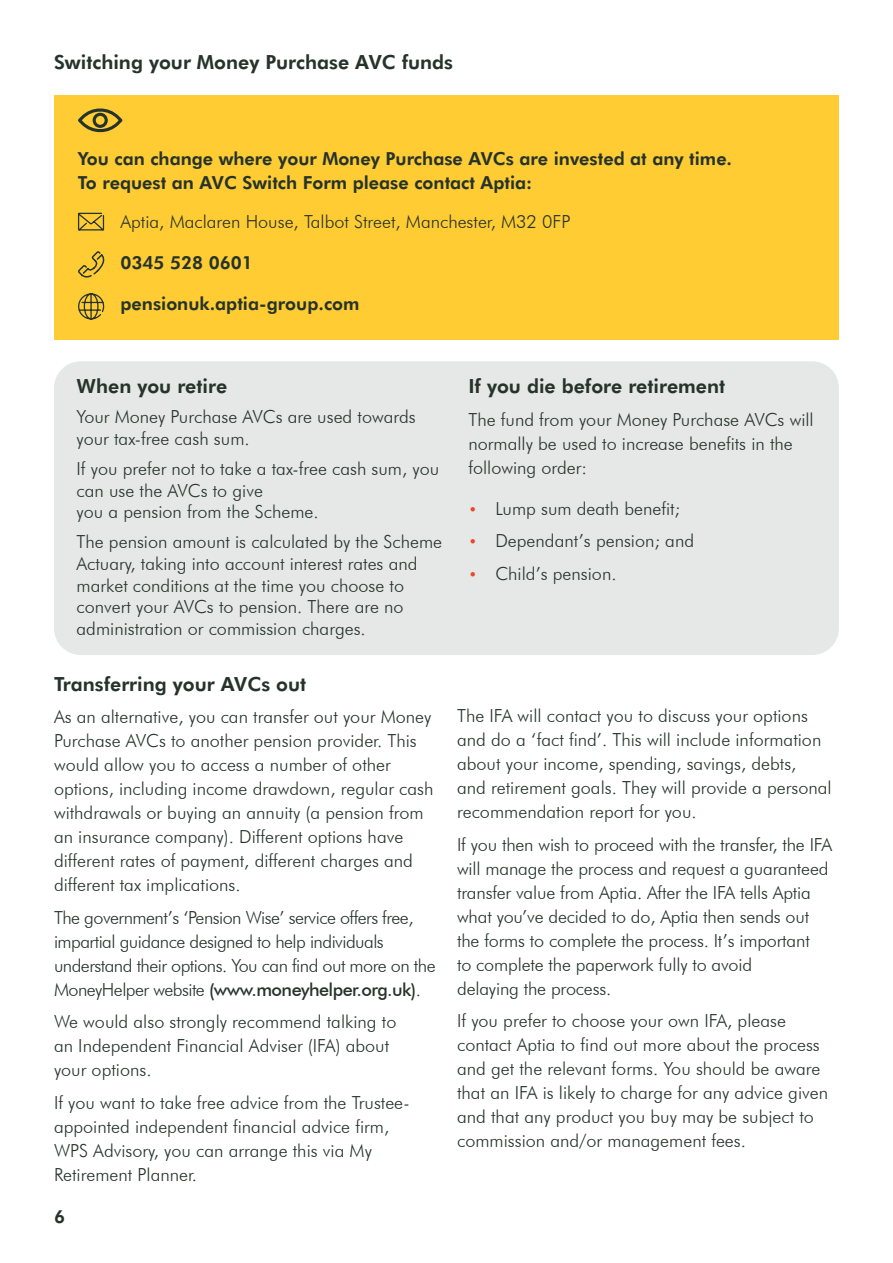
<style>
.page{position:relative;width:893px;height:1263px;background:#fff}
.page>*{position:absolute;margin:0;border:0;box-sizing:border-box;transform-origin:0 0}
.t1{font:800 19.5px "Futura BT";color:#26332c}
.t2{font:300 18px/24px "Futura BT";color:#26332c}
.t3{font:300 18px/24px "Futura BT";letter-spacing:-.03em;color:#26332c}
.t4{font:800 18px/24px "Futura BT";color:#26332c}
.s1{font-weight:500}
.s2{font-size:15px;color:#e84926}
</style>
<div class="page">
<div style="left:54px;top:361px;width:785px;height:294px;background:#e6e7e7;border-radius:27px"></div>
<div style="left:54px;top:96px;width:785px;height:244px;background:#fc3"></div>
<svg style="left:78px;top:108px;width:45px;height:25px"></svg>
<svg style="left:78px;top:293px;width:27px;height:27px"></svg>
<svg style="left:78px;top:212px;width:27px;height:19px"></svg>
<svg style="left:78px;top:251px;width:27px;height:27px"></svg>
<p class="t1" style="left:54px;top:50px;width:401px">Switching your Money Purchase AVC funds</p>
<p class="t4" style="left:78px;top:146px;width:656px">You can change where your Money Purchase AVCs are invested at any time.<br>To request an AVC Switch Form please contact Aptia:</p>
<p class="t2" style="left:120px;top:209px;width:452px">Aptia, Maclaren House, Talbot Street, Manchester, M32 0FP</p>
<p class="t4" style="left:120px;top:250px;width:134px">0345 528 0601</p>
<p class="t4" style="left:120px;top:291px;width:241px">pensionuk.aptia-group.com</p>
<p class="t1" style="left:77px;top:374px;width:152px">When you retire</p>
<p class="t2" style="left:77px;top:406px;width:341px;line-height:21.6px">Your Money Purchase AVCs are used towards your tax-free cash sum.</p>
<p class="t2" style="left:77px;top:458px;width:364px;line-height:21.6px">If you prefer not to take a tax-free cash sum, you can use the AVCs to give<br>you a pension from the Scheme.</p>
<p class="t2" style="left:77px;top:531px;width:367px;line-height:21.6px">The pension amount is calculated by the Scheme Actuary, taking into account interest rates and market conditions at the time you choose to convert your AVCs to pension. There are no administration or commission charges.</p>
<p class="t1" style="left:54px;top:672px;width:254px">Transferring your AVCs out</p>
<p class="t2" style="left:54px;top:705px;width:381px">As an alternative, you can transfer out your Money Purchase AVCs to another pension provider. This would allow you to access a number of other options, including income drawdown, regular cash withdrawals or buying an annuity (a pension from an insurance company). Different options have different rates of payment, different charges and different tax implications.</p>
<p class="t3" style="left:54px;top:905px;width:383px">The government’s ‘Pension Wise’ service offers free, impartial guidance designed to help individuals understand their options. You can find out more on the MoneyHelper website <span class="s1">(www.moneyhelper.org.uk)</span>.</p>
<p class="t2" style="left:54px;top:1010px;width:344px">We would also strongly recommend talking to an Independent Financial Adviser (IFA) about your options.</p>
<p class="t2" style="left:54px;top:1090px;width:357px">If you want to take free advice from the Trustee&shy;appointed independent financial advice firm, WPS Advisory, you can arrange this via My Retirement Planner.</p>
<p class="t4" style="left:54px;top:1204px;width:13px">6</p>
<p class="t1" style="left:468px;top:374px;width:258px">If you die before retirement</p>
<p class="t2" style="left:468px;top:407px;width:347px">The fund from your Money Purchase AVCs will normally be used to increase benefits in the following order:</p>
<p class="t2" style="left:468px;top:496px;width:213px"><span class="s2">•</span> Lump sum death benefit;</p>
<p class="t2" style="left:468px;top:529px;width:227px"><span class="s2">•</span> Dependant’s pension; and</p>
<p class="t2" style="left:468px;top:561px;width:150px"><span class="s2">•</span> Child’s pension.</p>
<p class="t2" style="left:457px;top:704px;width:376px">The IFA will contact you to discuss your options and do a ‘fact find’. This will include information about your income, spending, savings, debts,<br>and retirement goals. They will provide a personal recommendation report for you.</p>
<p class="t2" style="left:457px;top:832px;width:376px">If you then wish to proceed with the transfer, the IFA will manage the process and request a guaranteed transfer value from Aptia. After the IFA tells Aptia what you’ve decided to do, Aptia then sends out the forms to complete the process. It’s important<br>to complete the paperwork fully to avoid<br>delaying the process.</p>
<p class="t2" style="left:457px;top:1009px;width:372px">If you prefer to choose your own IFA, please contact Aptia to find out more about the process and get the relevant forms. You should be aware that an IFA is likely to charge for any advice given and that any product you buy may be subject to commission and/or management fees.</p>
</div>
